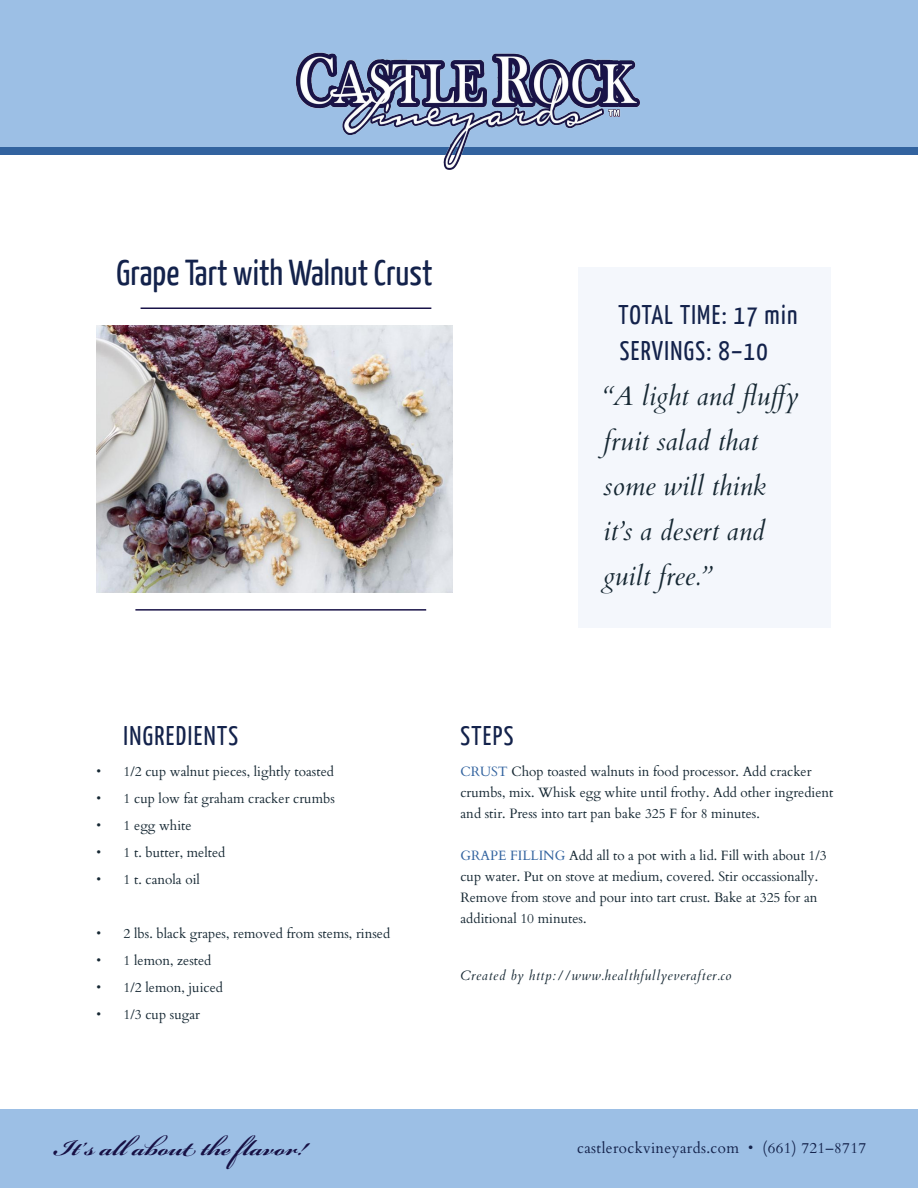
<style>
.page{position:relative;width:918px;height:1188px;background:#fff}
.page>*{position:absolute;margin:0;border:0;box-sizing:border-box;transform-origin:0 0}
.t1{font:36px "Yanone Kaffeesatz";color:#13224b}
.t2{font:700 34.95px "Bickham Script Pro";color:#171044}
.t3{font:italic 27px/45px "Cardo";color:#162833}
.t4{font:27px "Yanone Kaffeesatz";letter-spacing:.05em;color:#13224b}
.t5{font:15px "Cardo";letter-spacing:.025em;color:#13224b}
.t6{font:13.5px/21px "Cardo";color:#162833}
.t7{font:italic 13.5px "Cardo";letter-spacing:.05em;color:#162833}
.s1{color:#32639f}
</style>
<div class="page">
<div style="left:578px;top:267px;width:253px;height:360px;background:#f4f7fc"></div>
<div style="left:0;top:148px;width:918px;height:7px;background:#32639f"></div>
<div style="left:0;top:1109px;width:918px;height:79px;background:#9cbfe5"></div>
<div style="left:0;top:0;width:918px;height:147px;background:#9cbfe5"></div>
<img style="left:296px;top:52px;width:344px;height:117px">
<hr style="left:141px;top:308px;width:290px;height:1px;background:#191348">
<hr style="left:135px;top:609px;width:291px;height:2px;background:#191348">
<img style="left:97px;top:325px;width:355px;height:268px">
<p class="t1" style="left:117px;top:251px;width:318px">Grape Tart with Walnut Crust</p>
<p class="t4" style="left:619px;top:298px;width:180px">TOTAL TIME: 17 min</p>
<p class="t4" style="left:620px;top:334px;width:149px">SERVINGS: 8–10</p>
<p class="t3" style="left:603px;top:373px;width:197px">“A light and fluffy fruit salad that some will think it’s a desert and guilt free.”</p>
<p class="t4" style="left:124px;top:719px;width:116px">INGREDIENTS</p>
<p class="t6" style="left:97px;top:760px;width:239px">• 1/2 cup walnut pieces, lightly toasted</p>
<p class="t6" style="left:97px;top:787px;width:240px">• 1 cup low fat graham cracker crumbs</p>
<p class="t6" style="left:97px;top:814px;width:96px">• 1 egg white</p>
<p class="t6" style="left:97px;top:841px;width:130px">• 1 t. butter, melted</p>
<p class="t6" style="left:97px;top:868px;width:105px">• 1 t. canola oil</p>
<p class="t6" style="left:97px;top:922px;width:295px">• 2 lbs. black grapes, removed from stems, rinsed</p>
<p class="t6" style="left:97px;top:949px;width:116px">• 1 lemon, zested</p>
<p class="t6" style="left:97px;top:976px;width:128px">• 1/2 lemon, juiced</p>
<p class="t6" style="left:97px;top:1003px;width:105px">• 1/3 cup sugar</p>
<p class="t4" style="left:460px;top:719px;width:55px">STEPS</p>
<p class="t6" style="left:460px;top:760px;width:374px"><span class="s1">CRUST</span> Chop toasted walnuts in food processor. Add cracker crumbs, mix. Whisk egg white until frothy. Add other ingredient and stir. Press into tart pan bake 325 F for 8 minutes.</p>
<p class="t6" style="left:460px;top:844px;width:368px"><span class="s1">GRAPE FILLING</span> Add all to a pot with a lid. Fill with about 1/3 cup water. Put on stove at medium, covered. Stir occassionally.<br>Remove from stove and pour into tart crust. Bake at 325 for an additional 10 minutes.</p>
<p class="t7" style="left:460px;top:967px;width:272px">Created by http://www.healthfullyeverafter.co</p>
<p class="t2" style="left:54px;top:1122px;width:255px">It’s allabout the flavor!</p>
<p class="t5" style="left:577px;top:1136px;width:290px">castlerockvineyards.com • (661) 721–8717</p>
</div>
